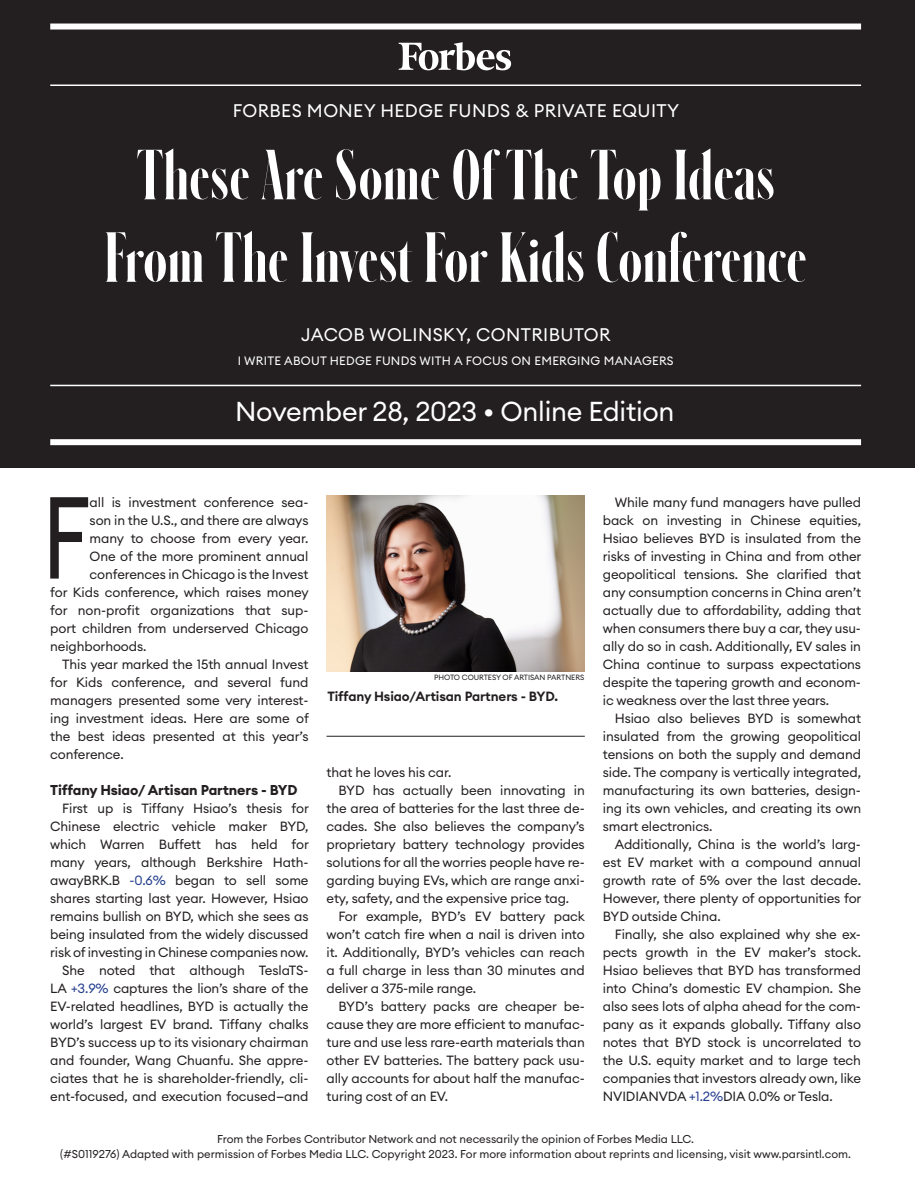
<style>
.page{position:relative;width:916px;height:1187px;background:#fff}
.page>*{position:absolute;margin:0;border:0;box-sizing:border-box;transform-origin:0 0}
.t1{font:114.6px "Euclid Circular A";color:#231f20;scale:.8 1}
.t2{font:700 66px/82.5px "Schnyder X Cond XL";letter-spacing:.02em;color:#fff;text-align:center}
.t3{font:27px "Euclid Circular A";letter-spacing:-.01em;color:#fff}
.t4{font:18px "Euclid Circular A";letter-spacing:.02em;color:#fff}
.t5{font:700 14.1px "Euclid Circular A";letter-spacing:-.01em;color:#231f20}
.t6{font:13.2px/18px "Euclid Circular A";letter-spacing:-.01em;color:#231f20;text-align:justify}
.t7{font:600 13.2px "Euclid Circular A";letter-spacing:-.01em;color:#231f20}
.t8{font:12px "Euclid Circular A";letter-spacing:.02em;color:#fff}
.t9{font:11.25px/15px "Euclid Circular A";letter-spacing:.005em;color:#231f20;text-align:center}
.t10{font:7.5px "Euclid Circular A";letter-spacing:-.01em;color:#231f20}
.s1{color:#253f8e}
</style>
<div class="page">
<div style="left:0;top:0;width:914px;height:468px;background:#231f20"></div>
<svg style="left:398px;top:42px;width:113px;height:28px"></svg>
<hr style="left:50px;top:385px;width:810px;height:1px;background:#fff">
<hr style="left:50px;top:85px;width:810px;height:1px;background:#fff">
<div style="left:50px;top:24px;width:810px;height:6px;background:#fff"></div>
<div style="left:50px;top:439px;width:810px;height:6px;background:#fff"></div>
<img style="left:326px;top:496px;width:258px;height:175px">
<hr style="left:326px;top:736px;width:258px;height:1px;background:#231f20">
<h3 class="t4" style="left:232px;top:99px;width:448px">FORBES MONEY HEDGE FUNDS &amp; PRIVATE EQUITY</h3>
<h2 class="t2" style="left:105px;top:135px;width:702px">These Are Some Of The Top Ideas<br>From The Invest For Kids Conference</h2>
<h3 class="t4" style="left:301px;top:323px;width:311px">JACOB WOLINSKY, CONTRIBUTOR</h3>
<p class="t8" style="left:237px;top:353px;width:437px">I WRITE ABOUT HEDGE FUNDS WITH A FOCUS ON EMERGING MANAGERS</p>
<h3 class="t3" style="left:235px;top:394px;width:440px">November 28, 2023 • Online Edition</h3>
<h1 class="t1" style="left:42px;top:464px;width:62px">F</h1>
<p class="t6" style="left:90px;top:493px;width:220px">all is investment conference sea-</p>
<p class="t6" style="left:90px;top:511px;width:220px">son in the U.S., and there are always</p>
<p class="t6" style="left:90px;top:529px;width:220px">many to choose from every year.</p>
<p class="t6" style="left:90px;top:547px;width:220px">One of the more prominent annual</p>
<p class="t6" style="left:90px;top:565px;width:220px">conferences in Chicago is the Invest</p>
<p class="t6" style="left:50px;top:583px;width:260px">for Kids conference, which raises money</p>
<p class="t6" style="left:50px;top:601px;width:259px">for non-profit organizations that sup-</p>
<p class="t6" style="left:50px;top:619px;width:260px">port children from underserved Chicago</p>
<p class="t6" style="left:50px;top:637px;width:98px">neighborhoods.</p>
<p class="t6" style="left:62px;top:655px;width:248px">This year marked the 15th annual Invest</p>
<p class="t6" style="left:50px;top:673px;width:259px">for Kids conference, and several fund</p>
<p class="t6" style="left:50px;top:691px;width:259px">managers presented some very interest-</p>
<p class="t6" style="left:50px;top:709px;width:260px">ing investment ideas. Here are some of</p>
<p class="t6" style="left:50px;top:727px;width:259px">the best ideas presented at this year’s</p>
<p class="t6" style="left:50px;top:745px;width:75px">conference.</p>
<p class="t5" style="left:50px;top:780px;width:249px">Tiffany Hsiao/ Artisan Partners - BYD</p>
<p class="t6" style="left:50px;top:799px;width:260px;text-align:right">First up is Tiffany Hsiao’s thesis for Chinese electric vehicle maker BYD, which Warren Buffett has held for many years, although Berkshire Hath&shy;awayBRK.B <span class="s1">-0.6%</span> began to sell some shares starting last year. However, Hsiao remains bullish on BYD, which she sees as being insulated from the widely discussed risk of investing in Chinese companies now.<br>She noted that although TeslaTS-LA <span class="s1">+3.9%</span> captures the lion’s share of the EV-related headlines, BYD is actually the world’s largest EV brand. Tiffany chalks BYD’s success up to its visionary chairman and founder, Wang Chuanfu. She appre&shy;ciates that he is shareholder-friendly, cli&shy;ent-focused, and execution focused—and</p>
<p class="t10" style="left:434px;top:673px;width:152px">PHOTO COURTESY OF ARTISAN PARTNERS</p>
<p class="t7" style="left:327px;top:688px;width:232px">Tiffany Hsiao/Artisan Partners - BYD.</p>
<p class="t6" style="left:326px;top:763px;width:126px">that he loves his car.</p>
<p class="t6" style="left:338px;top:781px;width:248px">BYD has actually been innovating in</p>
<p class="t6" style="left:326px;top:799px;width:259px">the area of batteries for the last three de-</p>
<p class="t6" style="left:326px;top:817px;width:260px">cades. She also believes the company’s</p>
<p class="t6" style="left:326px;top:835px;width:260px">proprietary battery technology provides</p>
<p class="t6" style="left:326px;top:853px;width:260px">solutions for all the worries people have re-</p>
<p class="t6" style="left:326px;top:871px;width:259px">garding buying EVs, which are range anxi-</p>
<p class="t6" style="left:326px;top:889px;width:244px">ety, safety, and the expensive price tag.</p>
<p class="t6" style="left:338px;top:907px;width:248px">For example, BYD’s EV battery pack</p>
<p class="t6" style="left:326px;top:925px;width:259px">won’t catch fire when a nail is driven into</p>
<p class="t6" style="left:326px;top:943px;width:259px">it. Additionally, BYD’s vehicles can reach</p>
<p class="t6" style="left:326px;top:961px;width:260px">a full charge in less than 30 minutes and</p>
<p class="t6" style="left:326px;top:979px;width:151px">deliver a 375-mile range.</p>
<p class="t6" style="left:338px;top:997px;width:248px">BYD’s battery packs are cheaper be-</p>
<p class="t6" style="left:326px;top:1015px;width:259px">cause they are more efficient to manufac-</p>
<p class="t6" style="left:326px;top:1033px;width:259px">ture and use less rare-earth materials than</p>
<p class="t6" style="left:326px;top:1051px;width:259px">other EV batteries. The battery pack usu-</p>
<p class="t6" style="left:326px;top:1069px;width:259px">ally accounts for about half the manufac-</p>
<p class="t6" style="left:326px;top:1087px;width:123px">turing cost of an EV.</p>
<p class="t6" style="left:602px;top:493px;width:260px;text-indent:12px">While many fund managers have pulled back on investing in Chinese equities, Hsiao believes BYD is insulated from the risks of investing in China and from other geopolitical tensions. She clarified that any consumption concerns in China aren’t actually due to affordability, adding that when consumers there buy a car, they usu&shy;ally do so in cash. Additionally, EV sales in China continue to surpass expectations despite the tapering growth and econom&shy;ic weakness over the last three years.</p>
<p class="t6" style="left:602px;top:709px;width:260px;text-indent:12px">Hsiao also believes BYD is somewhat insulated from the growing geopolitical tensions on both the supply and demand side. The company is vertically integrated, manufacturing its own batteries, design&shy;ing its own vehicles, and creating its own smart electronics.</p>
<p class="t6" style="left:602px;top:835px;width:260px;text-indent:12px">Additionally, China is the world’s larg&shy;est EV market with a compound annual growth rate of 5% over the last decade.<br>However, there plenty of opportunities for BYD outside China.</p>
<p class="t6" style="left:602px;top:925px;width:260px;text-indent:12px">Finally, she also explained why she ex&shy;pects growth in the EV maker’s stock.<br>Hsiao believes that BYD has transformed into China’s domestic EV champion. She also sees lots of alpha ahead for the com&shy;pany as it expands globally. Tiffany also notes that BYD stock is uncorrelated to the U.S. equity market and to large tech companies that investors already own, like NVIDIANVDA <span class="s1">+1.2%</span>DIA 0.0% or Tesla.</p>
<p class="t9" style="left:60px;top:1131px;width:792px">From the Forbes Contributor Network and not necessarily the opinion of Forbes Media LLC.<br>(#S0119276) Adapted with permission of Forbes Media LLC. Copyright 2023. For more information about reprints and licensing, visit www.parsintl.com.</p>
</div>
